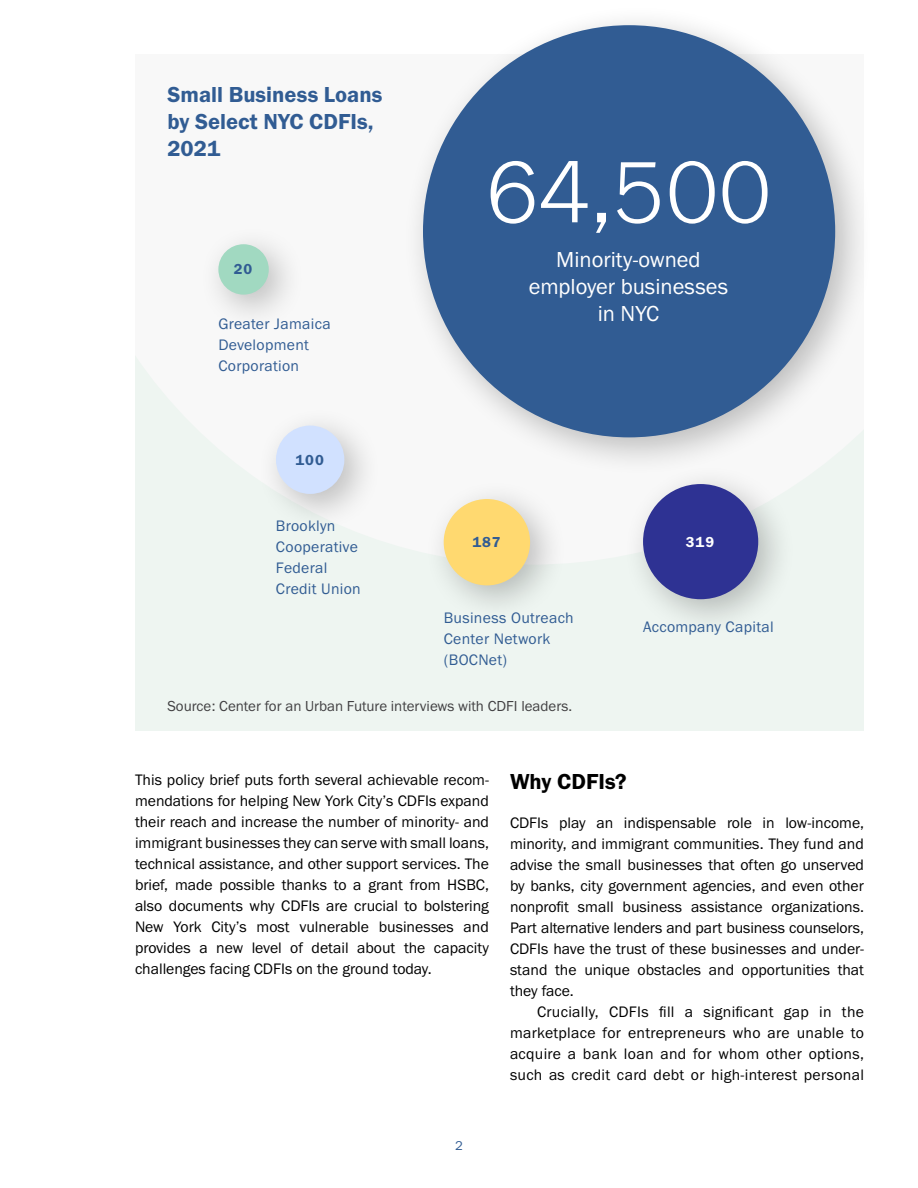
<style>
.page{position:relative;width:918px;height:1188px;background:#fff}
.page>*{position:absolute;margin:0;border:0;box-sizing:border-box;transform-origin:0 0}
.CUF_Section_Title{font:300 90px "Franklin Gothic URW";color:#fff}
.CUF_Subhead{font:22.5px/27px "Franklin Gothic URW Dem";color:#315c93}
.CUF_Body_Copy_1st{font:22.5px/27px "Franklin Gothic URW Boo";color:#fff;text-align:center}
.CUF_Subhead-2{font:22.5px "Franklin Gothic URW Dem";color:#000}
.CUF_Body_Copy_1st-2{font:15.75px/21px "Franklin Gothic URW Boo";color:#000;text-align:justify}
.CUF_Sans{font:15.75px/21px "Franklin Gothic URW Boo";letter-spacing:.02em;color:#000;text-align:justify}
.CUF_Sans-2{font:15.75px/21px "Franklin Gothic URW Boo";letter-spacing:.02em;color:#315c93}
.ENDNOTE_2{font:15px "Franklin Gothic URW Boo";color:#414042}
.CUF_Body_Copy_1st-3{font:15px "Franklin Gothic URW Dem";letter-spacing:.06em;color:#315c93}
.CUF_Body_Copy_1st-4{font:15px "Franklin Gothic URW Dem";color:#fff}
.t1{font:13.35px "Franklin Gothic URW Boo";color:#315c93}
</style>
<div class="page">
<div style="left:135px;top:54px;width:729px;height:677px;background:#eef5f1"></div>
<div style="left:402px;top:4px;width:472px;height:472px;background:#000;opacity:.25"></div>
<div style="left:423px;top:25px;width:412px;height:412px;background:#315c93;border-radius:50%"></div>
<div style="left:198px;top:224px;width:109px;height:109px;background:#000;opacity:.25"></div>
<div style="left:218px;top:244px;width:51px;height:51px;background:#a1d9c1;border-radius:50%"></div>
<div style="left:256px;top:405px;width:127px;height:127px;background:#000;opacity:.25"></div>
<div style="left:276px;top:426px;width:68px;height:68px;background:#d1e1ff;border-radius:50%"></div>
<div style="left:423px;top:479px;width:146px;height:145px;background:#000;opacity:.25"></div>
<div style="left:444px;top:499px;width:86px;height:86px;background:#ffd970;border-radius:50%"></div>
<div style="left:622px;top:464px;width:175px;height:174px;background:#000;opacity:.25"></div>
<div style="left:643px;top:484px;width:115px;height:115px;background:#2e3293;border-radius:50%"></div>
<h2 class="CUF_Subhead" style="left:167px;top:80px;width:217px">Small Business Loans by Select NYC CDFIs,<br>2021</h2>
<p class="CUF_Body_Copy_1st-3" style="left:234px;top:260px;width:20px">20</p>
<p class="CUF_Sans-2" style="left:218px;top:313px;width:114px">Greater Jamaica<br>Development<br>Corporation</p>
<p class="CUF_Body_Copy_1st-3" style="left:296px;top:450px;width:30px">100</p>
<p class="CUF_Sans-2" style="left:276px;top:515px;width:86px">Brooklyn<br>Cooperative<br>Federal<br>Credit Union</p>
<h1 class="CUF_Section_Title" style="left:485px;top:136px;width:288px">64,500</h1>
<p class="CUF_Body_Copy_1st" style="left:529px;top:246px;width:201px">Minority-owned employer businesses in NYC</p>
<p class="CUF_Body_Copy_1st-3" style="left:472px;top:533px;width:30px">187</p>
<p class="CUF_Body_Copy_1st-4" style="left:686px;top:532px;width:30px">319</p>
<p class="CUF_Sans-2" style="left:444px;top:607px;width:132px">Business Outreach<br>Center Network (BOCNet)</p>
<p class="CUF_Sans-2" style="left:643px;top:616px;width:132px">Accompany Capital</p>
<p class="ENDNOTE_2" style="left:167px;top:696px;width:406px">Source: Center for an Urban Future interviews with CDFI leaders.</p>
<p class="CUF_Body_Copy_1st-2" style="left:135px;top:768px;width:356px">This policy brief puts forth several achievable recom&shy;mendations for helping New York City’s CDFIs expand their reach and increase the number of minority- and immigrant businesses they can serve with small loans, technical assistance, and other support services. The brief, made possible thanks to a grant from HSBC, also documents why CDFIs are crucial to bolstering New York City’s most vulnerable businesses and provides a new level of detail about the capacity challenges facing CDFIs on the ground today.</p>
<h2 class="CUF_Subhead-2" style="left:510px;top:768px;width:118px">Why CDFIs?</h2>
<p class="CUF_Body_Copy_1st-2" style="left:510px;top:812px;width:356px">CDFIs play an indispensable role in low-income, minority, and immigrant communities. They fund and advise the small businesses that often go unserved by banks, city government agencies, and even other nonprofit small business assistance organizations.<br>Part alternative lenders and part business counselors, CDFIs have the trust of these businesses and under&shy;stand the unique obstacles and opportunities that they face.</p>
<p class="CUF_Sans" style="left:510px;top:1001px;width:356px;text-indent:27px">Crucially, CDFIs fill a significant gap in the marketplace for entrepreneurs who are unable to acquire a bank loan and for whom other options, such as credit card debt or high-interest personal</p>
<p class="t1" style="left:455px;top:1138px;width:9px">2</p>
</div>
